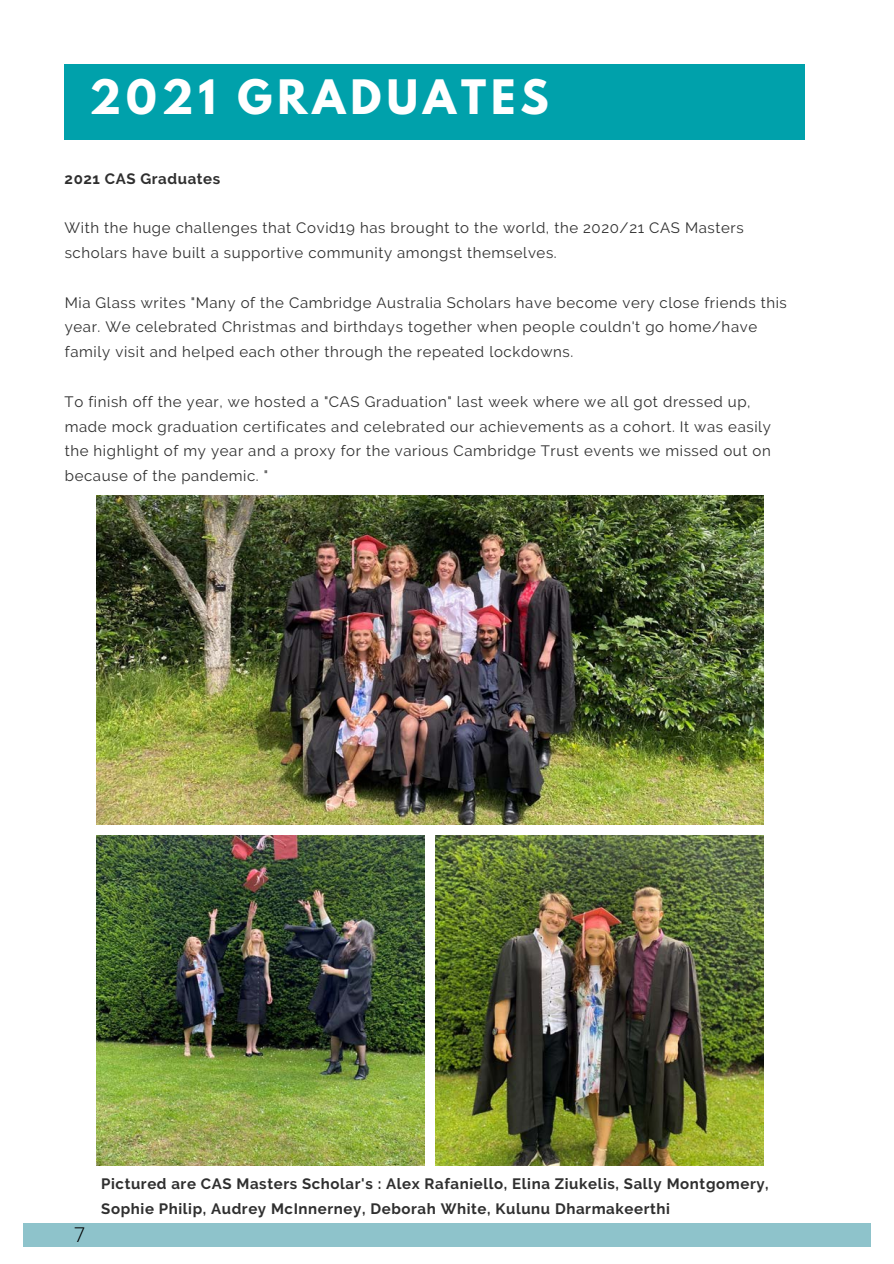
<style>
.page{position:relative;width:894px;height:1264px;background:#fff}
.page>*{position:absolute;margin:0;border:0;box-sizing:border-box;transform-origin:0 0}
.t1{font:700 42px "League Spartan";letter-spacing:.12em;color:#fff}
.t2{font:300 20.4px "Open Sans";color:#000}
.t3{font:15px/24.8px "Raleway";letter-spacing:.04em;color:#2f2f2f}
.t4{font:700 15px/24.8px "Raleway";letter-spacing:.04em;color:#2f2f2f}
</style>
<div class="page">
<img style="left:96px;top:495px;width:667px;height:329px">
<img style="left:96px;top:835px;width:328px;height:330px">
<img style="left:435px;top:835px;width:328px;height:330px">
<div style="left:23px;top:1223px;width:847px;height:23px;background:#8ec3cb"></div>
<div style="left:65px;top:64px;width:739px;height:76px;background:#00a1ab"></div>
<h1 class="t1" style="left:89px;top:76px;width:461px">2021 GRADUATES</h1>
<p class="t4" style="left:65px;top:166px;width:157px">2021 CAS Graduates</p>
<p class="t3" style="left:65px;top:216px;width:680px">With the huge challenges that Covid19 has brought to the world, the 2020/21 CAS Masters scholars have built a supportive community amongst themselves.</p>
<p class="t3" style="left:65px;top:290px;width:723px">Mia Glass writes "Many of the Cambridge Australia Scholars have become very close friends this year. We celebrated Christmas and birthdays together when people couldn't go home/have family visit and helped each other through the repeated lockdowns.</p>
<p class="t3" style="left:65px;top:389px;width:707px">To finish off the year, we hosted a "CAS Graduation" last week where we all got dressed up, made mock graduation certificates and celebrated our achievements as a cohort. It was easily the highlight of my year and a proxy for the various Cambridge Trust events we missed out on because of the pandemic. "</p>
<h2 class="t2" style="left:74px;top:1220px;width:13px">7</h2>
<p class="t4" style="left:101px;top:1171px;width:669px">Pictured are CAS Masters Scholar's : Alex Rafaniello, Elina Ziukelis, Sally Montgomery,<br>Sophie Philip, Audrey McInnerney, Deborah White, Kulunu Dharmakeerthi</p>
</div>
